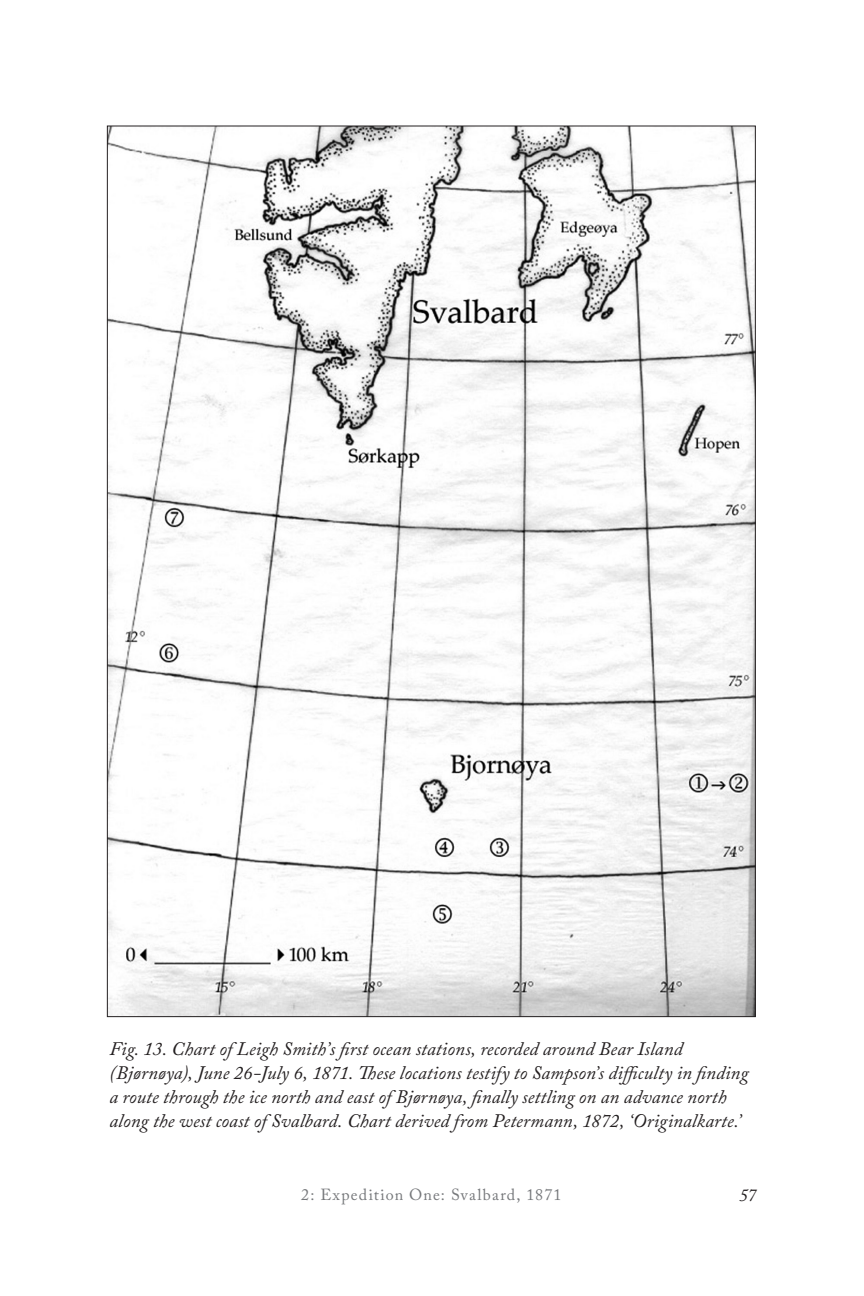
<style>
.page{position:relative;width:864px;height:1296px;background:#fff}
.page>*{position:absolute;margin:0;border:0;box-sizing:border-box;transform-origin:0 0}
.Image_Caption{font:italic 19px/24px "Adobe Caslon Pro";letter-spacing:.005em;color:#231f20}
.t1{font:italic 18px "Adobe Caslon Pro";color:#231f20}
.t2{font:16px "Adobe Caslon Pro";letter-spacing:.075em;color:#76787b}
</style>
<div class="page">
<img style="left:109px;top:128px;width:645px;height:887px">
<p class="Image_Caption" style="left:109px;top:1036px;width:641px">Fig. 13. Chart of Leigh Smith’s first ocean stations, recorded around Bear Island (Bjørnøya), June 26-July 6, 1871. These locations testify to Sampson’s difficulty in finding a route through the ice north and east of Bjørnøya, finally settling on an advance north along the west coast of Svalbard. Chart derived from Petermann, 1872, ‘Originalkarte.’</p>
<p class="t2" style="left:301px;top:1185px;width:262px">2: Expedition One: Svalbard, 1871</p>
<p class="t1" style="left:739px;top:1184px;width:19px">57</p>
</div>
